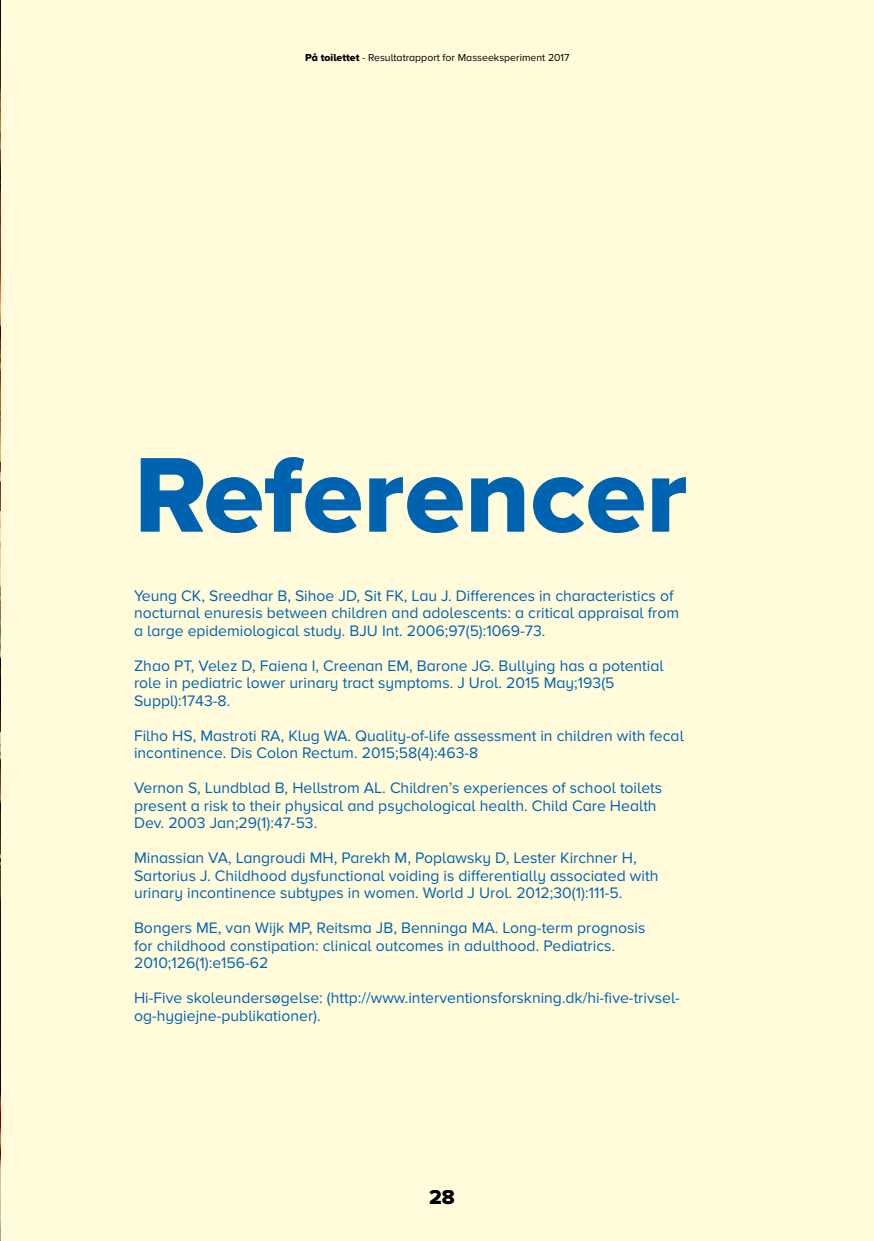
<style>
.page{position:relative;width:874px;height:1241px;background:#fff}
.page>*{position:absolute;margin:0;border:0;box-sizing:border-box;transform-origin:0 0}
.t1{font:800 110.25px "Proxima Nova Astra";color:#0063af}
.t2{font:800 21px "Proxima Nova Astra";color:#000}
.t3{font:15.75px/17.5px "Proxima Nova Astra";color:#0063af}
.t4{font:10.5px "Proxima Nova Astra";color:#000}
.s1{font-weight:800}
</style>
<div class="page">
<div style="left:0;top:0;width:873px;height:1240px;background:#fffbdb"></div>
<img style="left:0;top:0;width:1px;height:1240px">
<p class="t4" style="left:305px;top:52px;width:266px"><span class="s1">På toilettet</span> - Resultatrapport for Masseeksperiment 2017</p>
<h1 class="t1" style="left:134px;top:431px;width:554px">Referencer</h1>
<p class="t3" style="left:134px;top:587px;width:546px">Yeung CK, Sreedhar B, Sihoe JD, Sit FK, Lau J. Differences in characteristics of nocturnal enuresis between children and adolescents: a critical appraisal from a large epidemiological study. BJU Int. 2006;97(5):1069-73.</p>
<p class="t3" style="left:134px;top:657px;width:531px">Zhao PT, Velez D, Faiena I, Creenan EM, Barone JG. Bullying has a potential role in pediatric lower urinary tract symptoms. J Urol. 2015 May;193(5<br>Suppl):1743-8.</p>
<p class="t3" style="left:134px;top:727px;width:551px">Filho HS, Mastroti RA, Klug WA. Quality-of-life assessment in children with fecal incontinence. Dis Colon Rectum. 2015;58(4):463-8</p>
<p class="t3" style="left:134px;top:779px;width:529px">Vernon S, Lundblad B, Hellstrom AL. Children’s experiences of school toilets present a risk to their physical and psychological health. Child Care Health<br>Dev. 2003 Jan;29(1):47-53.</p>
<p class="t3" style="left:134px;top:849px;width:525px">Minassian VA, Langroudi MH, Parekh M, Poplawsky D, Lester Kirchner H,<br>Sartorius J. Childhood dysfunctional voiding is differentially associated with urinary incontinence subtypes in women. World J Urol. 2012;30(1):111-5.</p>
<p class="t3" style="left:134px;top:919px;width:512px">Bongers ME, van Wijk MP, Reitsma JB, Benninga MA. Long-term prognosis for childhood constipation: clinical outcomes in adulthood. Pediatrics.<br>2010;126(1):e156-62</p>
<p class="t3" style="left:134px;top:989px;width:547px">Hi-Five skoleundersøgelse: (http://www.interventionsforskning.dk/hi-five-trivsel&shy;og-hygiejne-publikationer).</p>
<h2 class="t2" style="left:429px;top:1184px;width:27px">28</h2>
</div>
